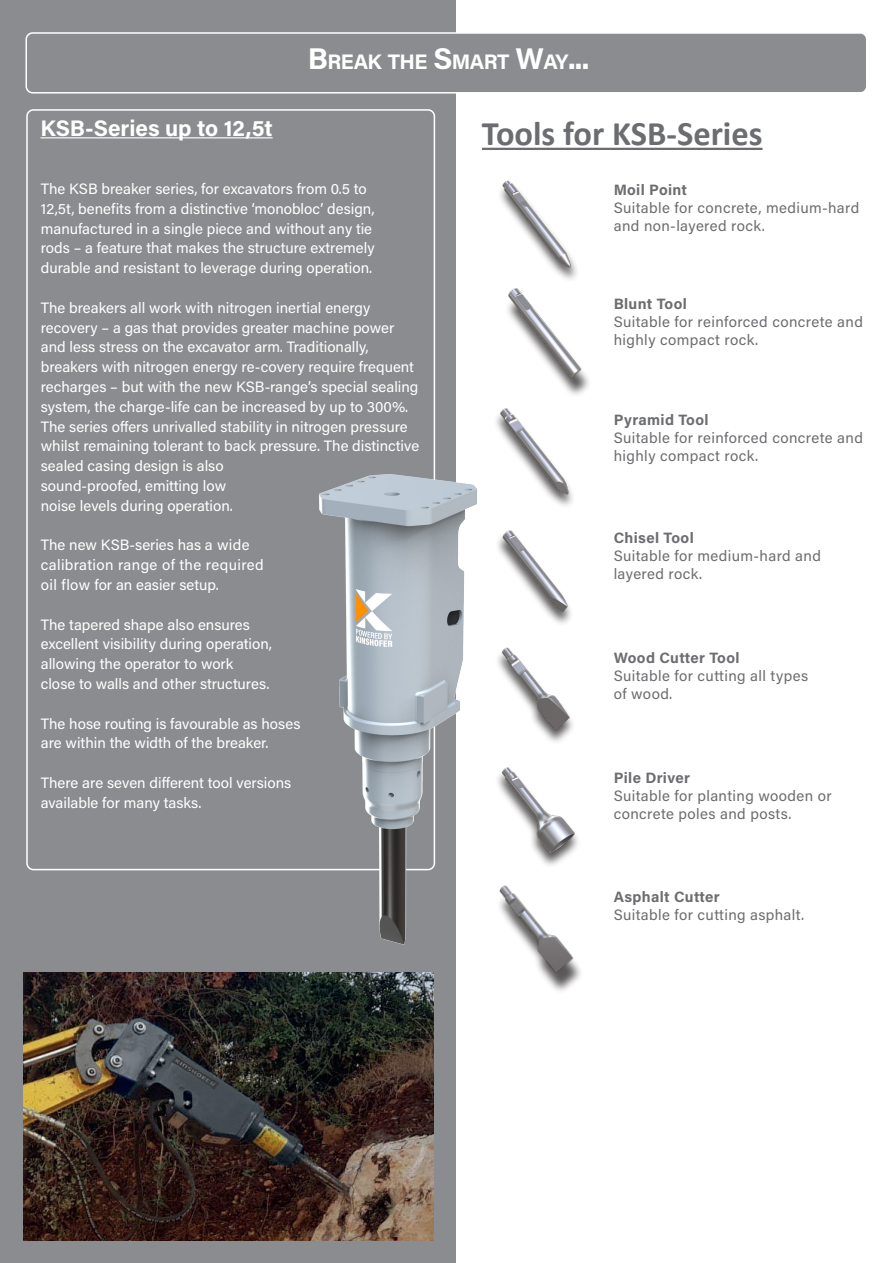
<style>
.page{position:relative;width:893px;height:1263px;background:#fff}
.page>*{position:absolute;margin:0;border:0;box-sizing:border-box;transform-origin:0 0}
.t1{font:700 34.5px "Calibri";color:#6c6d70}
.t2{font:700 22.5px "Acumin Pro";color:#fff}
.t3{font:700 21px "Acumin Pro";letter-spacing:-.03em;color:#fff}
.Einf__Abs{font:15px/19.8px "Acumin Pro";color:#fff}
.t4{font:15px/18px "Acumin Pro";letter-spacing:.025em;color:#6c6d70}
.t5{font:700 15px "Acumin Pro";letter-spacing:.025em;color:#6c6d70}
.s1{font-size:30px}
</style>
<div class="page">
<div style="left:0;top:0;width:455px;height:1263px;background:#8a8c8f"></div>
<div style="left:26px;top:33px;width:841px;height:60px;background:#8a8c8f;border-radius:6px"></div>
<div style="left:26px;top:32px;width:841px;height:62px;border:2px solid #fff;border-radius:6px"></div>
<img style="left:23px;top:973px;width:410px;height:268px">
<hr style="left:482px;top:148px;width:280px;height:2px;background:#6c6d70">
<hr style="left:40px;top:137px;width:233px;height:1px;background:#fff">
<img style="left:282px;top:406px;width:196px;height:558px">
<img style="left:500px;top:180px;width:77px;height:97px">
<img style="left:508px;top:288px;width:81px;height:107px">
<img style="left:496px;top:408px;width:77px;height:97px">
<img style="left:497px;top:530px;width:74px;height:92px">
<div style="left:494px;top:649px;width:82px;height:96px;background:#231f20;opacity:.75"></div>
<img style="left:494px;top:647px;width:82px;height:88px">
<div style="left:494px;top:769px;width:87px;height:100px;background:#231f20;opacity:.75"></div>
<img style="left:494px;top:767px;width:87px;height:88px">
<img style="left:477px;top:869px;width:104px;height:122px">
<p class="t2" style="left:40px;top:112px;width:234px">KSB-Series up to 12,5t</p>
<p class="t3" style="left:308px;top:47px;width:283px"><span class="s1">B</span>REAK THE <span class="s1">S</span>MART <span class="s1">W</span>AY<span class="s1">...</span></p>
<p class="t1" style="left:482px;top:109px;width:282px">Tools for KSB-Series</p>
<p class="Einf__Abs" style="left:41px;top:178px;width:335px">The KSB breaker series, for excavators from 0.5 to 12,5t, benefits from a distinctive ‘monobloc’ design, manufactured in a single piece and without any tie rods – a feature that makes the structure extremely durable and resistant to leverage during operation.</p>
<p class="Einf__Abs" style="left:41px;top:297px;width:380px">The breakers all work with nitrogen inertial energy recovery – a gas that provides greater machine power and less stress on the excavator arm. Traditionally, breakers with nitrogen energy re-covery require frequent recharges – but with the new KSB-range’s special sealing system, the charge-life can be increased by up to 300%.<br>The series offers unrivalled stability in nitrogen pressure whilst remaining tolerant to back pressure. The distinctive sealed casing design is also<br>sound-proofed, emitting low<br>noise levels during operation.</p>
<p class="Einf__Abs" style="left:41px;top:535px;width:224px">The new KSB-series has a wide calibration range of the required oil flow for an easier setup.</p>
<p class="Einf__Abs" style="left:41px;top:614px;width:233px">The tapered shape also ensures excellent visibility during operation, allowing the operator to work<br>close to walls and other structures.</p>
<p class="Einf__Abs" style="left:41px;top:713px;width:261px">The hose routing is favourable as hoses are within the width of the breaker.</p>
<p class="Einf__Abs" style="left:41px;top:772px;width:252px">There are seven different tool versions</p>
<p class="Einf__Abs" style="left:41px;top:792px;width:162px">available for many tasks.</p>
<p class="t5" style="left:614px;top:179px;width:75px">Moil Point</p>
<p class="t4" style="left:614px;top:198px;width:247px">Suitable for concrete, medium-hard and non-layered rock.</p>
<p class="t5" style="left:614px;top:293px;width:75px">Blunt Tool</p>
<p class="t4" style="left:614px;top:312px;width:251px">Suitable for reinforced concrete and highly compact rock.</p>
<p class="t5" style="left:614px;top:409px;width:96px">Pyramid Tool</p>
<p class="t4" style="left:614px;top:428px;width:251px">Suitable for reinforced concrete and highly compact rock.</p>
<p class="t5" style="left:614px;top:527px;width:82px">Chisel Tool</p>
<p class="t4" style="left:614px;top:546px;width:209px">Suitable for medium-hard and layered rock.</p>
<p class="t5" style="left:614px;top:647px;width:127px">Wood Cutter Tool</p>
<p class="t4" style="left:614px;top:666px;width:196px">Suitable for cutting all types of wood.</p>
<p class="t5" style="left:614px;top:768px;width:78px">Pile Driver</p>
<p class="t4" style="left:614px;top:786px;width:219px">Suitable for planting wooden or concrete poles and posts.</p>
<p class="t5" style="left:614px;top:886px;width:107px">Asphalt Cutter</p>
<p class="t4" style="left:614px;top:905px;width:192px">Suitable for cutting asphalt.</p>
</div>
